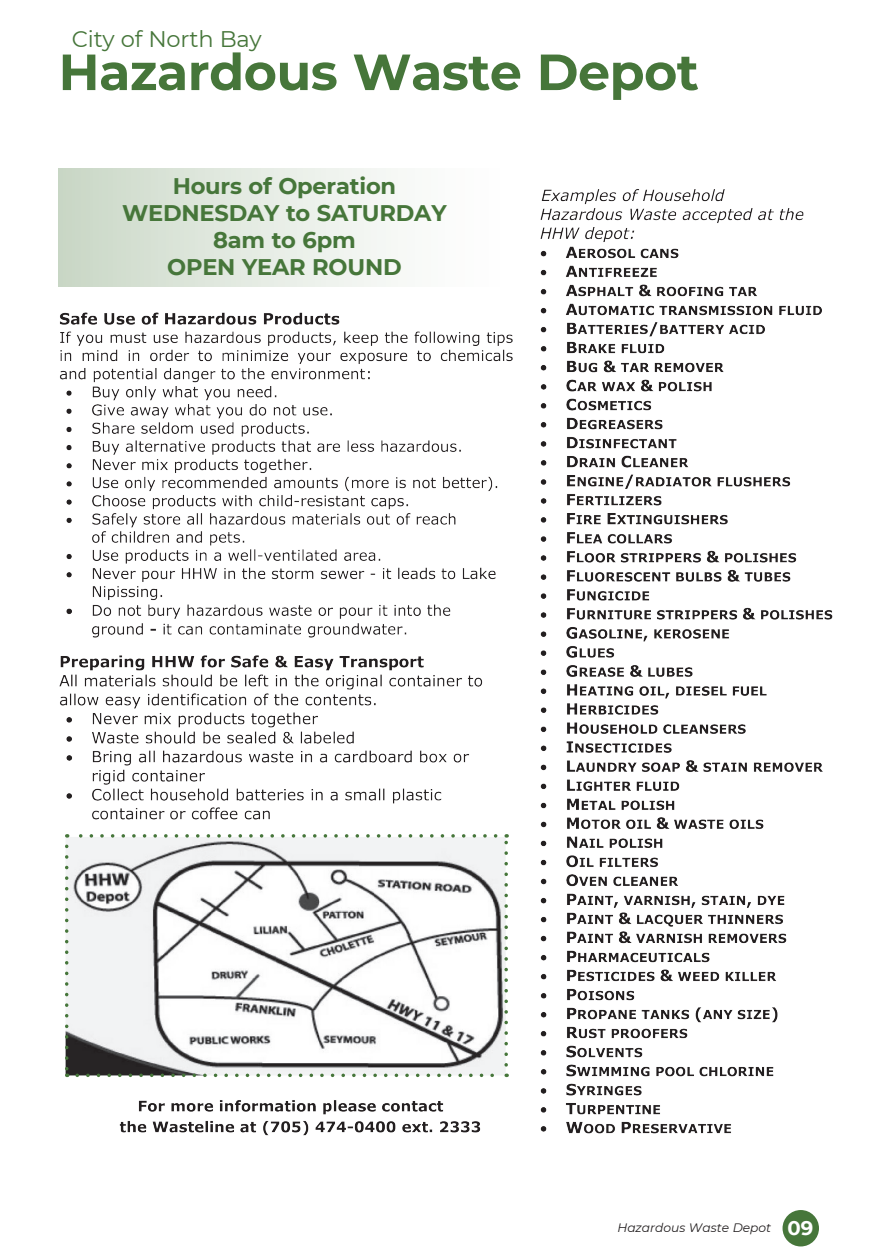
<style>
.page{position:relative;width:882px;height:1260px;background:#fff}
.page>*{position:absolute;margin:0;border:0;box-sizing:border-box;transform-origin:0 0}
.t1{font:700 50.75px "Montserrat";letter-spacing:-.01em;color:#46763a}
.t2{font:700 22.57px/27.1px "Montserrat";letter-spacing:-.01em;color:#46763a;text-align:center}
.t3{font:22.57px "Montserrat";letter-spacing:-.01em;color:#46763a}
.t4{font:700 19.6px "Montserrat";color:#fff}
.t5{font:italic 12.25px "Montserrat";color:#231f20}
</style>
<div class="page">
<div style="left:783px;top:1210px;width:36px;height:36px;background:#46763a;border-radius:50%"></div>
<div style="left:59px;top:169px;width:456px;height:118px;background:linear-gradient(to right,#cbd9c8,#fff)"></div>
<img style="left:540px;top:189px;width:293px;height:945px">
<img style="left:59px;top:312px;width:454px;height:824px">
<svg style="left:65px;top:846px;width:3px;height:231px"></svg>
<svg style="left:77px;top:1074px;width:430px;height:3px"></svg>
<svg style="left:504px;top:834px;width:4px;height:231px"></svg>
<svg style="left:67px;top:834px;width:429px;height:4px"></svg>
<p class="t3" style="left:72px;top:24px;width:191px">City of North Bay</p>
<p class="t1" style="left:59px;top:35px;width:642px">Hazardous Waste Depot</p>
<p class="t2" style="left:122px;top:171px;width:326px">Hours of Operation<br>WEDNESDAY to SATURDAY<br>8am to 6pm<br>OPEN YEAR ROUND</p>
<p class="t5" style="left:617px;top:1220px;width:155px">Hazardous Waste Depot</p>
<p class="t4" style="left:788px;top:1214px;width:27px">09</p>
</div>
